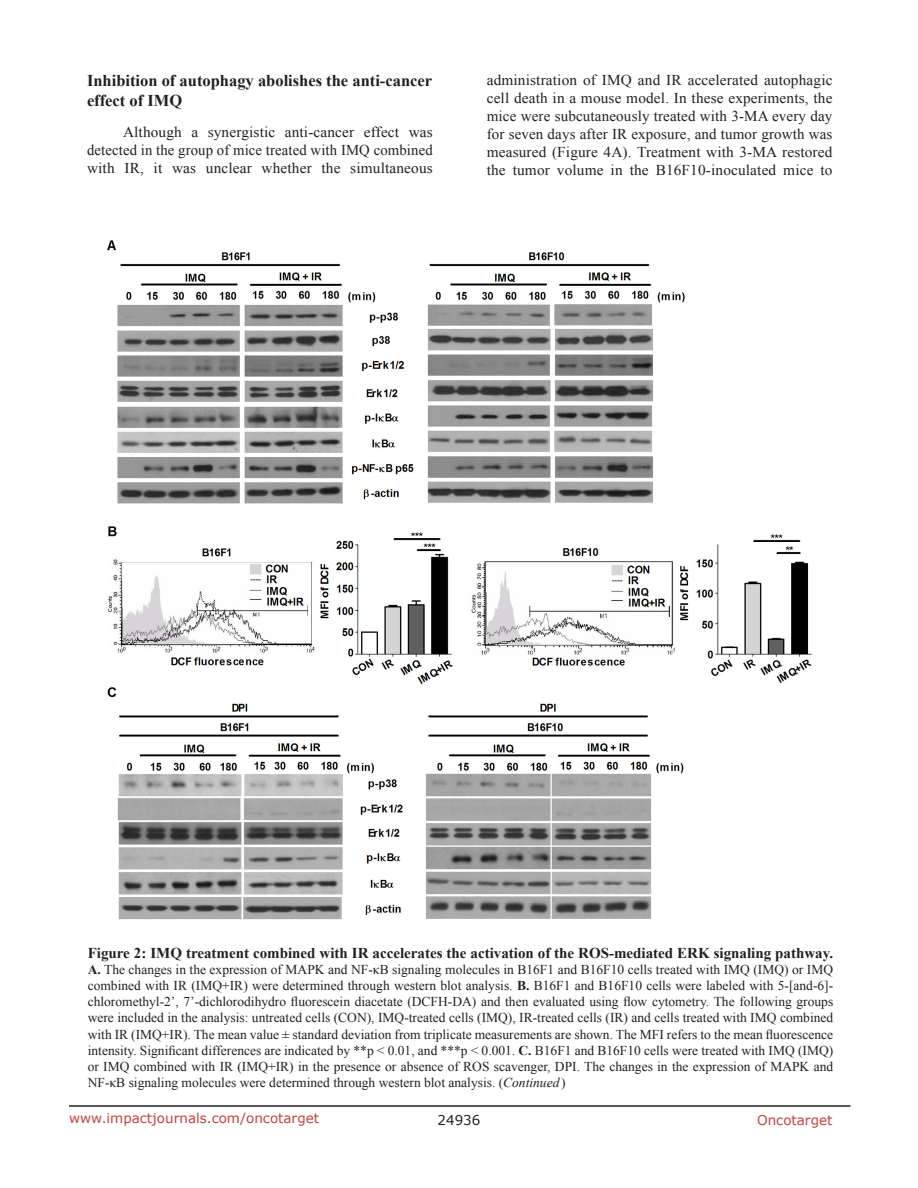
<style>
.page{position:relative;width:918px;height:1188px;background:#fff}
.page>*{position:absolute;margin:0;border:0;box-sizing:border-box;transform-origin:0 0}
.SubHeading{font:700 16.5px/19.8px "Times New Roman";color:#231f20}
.BodyText{font:15px/18px "Times New Roman";letter-spacing:.01em;color:#231f20;text-align:justify}
.figuretext{font:700 15px "Times New Roman";color:#231f20}
.figuretext-2{font:13.5px/16.2px "Times New Roman";color:#231f20;text-align:justify}
.t1{font:13.5px "Verdana";color:#c24141}
.t2{font:13.5px "Verdana";color:#231f20}
.s1{font-weight:700}
.s2{font-style:italic}
</style>
<div class="page">
<hr style="left:69px;top:1105px;width:781px;height:2px;background:#231f20">
<img style="left:107px;top:240px;width:705px;height:680px">
<p class="SubHeading" style="left:87px;top:70px;width:347px">Inhibition of autophagy abolishes the anti-cancer effect of IMQ</p>
<p class="BodyText" style="left:87px;top:123px;width:347px;text-indent:36px">Although a synergistic anti-cancer effect was detected in the group of mice treated with IMQ combined with IR, it was unclear whether the simultaneous</p>
<p class="BodyText" style="left:487px;top:71px;width:347px">administration of IMQ and IR accelerated autophagic cell death in a mouse model. In these experiments, the mice were subcutaneously treated with 3-MA every day for seven days after IR exposure, and tumor growth was measured (Figure 4A). Treatment with 3-MA restored the tumor volume in the B16F10-inoculated mice to</p>
<p class="figuretext" style="left:88px;top:942px;width:747px">Figure 2: IMQ treatment combined with IR accelerates the activation of the ROS-mediated ERK signaling pathway.</p>
<p class="figuretext-2" style="left:88px;top:961px;width:747px"><span class="s1">A.</span> The changes in the expression of MAPK and NF-κB signaling molecules in B16F1 and B16F10 cells treated with IMQ (IMQ) or IMQ combined with IR (IMQ+IR) were determined through western blot analysis. <span class="s1">B.</span> B16F1 and B16F10 cells were labeled with 5-[and-6]- chloromethyl-2’, 7’-dichlorodihydro fluorescein diacetate (DCFH-DA) and then evaluated using flow cytometry. The following groups were included in the analysis: untreated cells (CON), IMQ-treated cells (IMQ), IR-treated cells (IR) and cells treated with IMQ combined with IR (IMQ+IR). The mean value ± standard deviation from triplicate measurements are shown. The MFI refers to the mean fluorescence intensity. Significant differences are indicated by **p &lt; 0.01, and ***p &lt; 0.001. <span class="s1">C.</span> B16F1 and B16F10 cells were treated with IMQ (IMQ) or IMQ combined with IR (IMQ+IR) in the presence or absence of ROS scavenger, DPI. The changes in the expression of MAPK and NF-κB signaling molecules were determined through western blot analysis. (<span class="s2">Continued</span>)</p>
<p class="t1" style="left:69px;top:1109px;width:252px">www.impactjournals.com/oncotarget</p>
<p class="t2" style="left:438px;top:1111px;width:44px">24936</p>
<p class="t1" style="left:757px;top:1111px;width:77px">Oncotarget</p>
</div>
